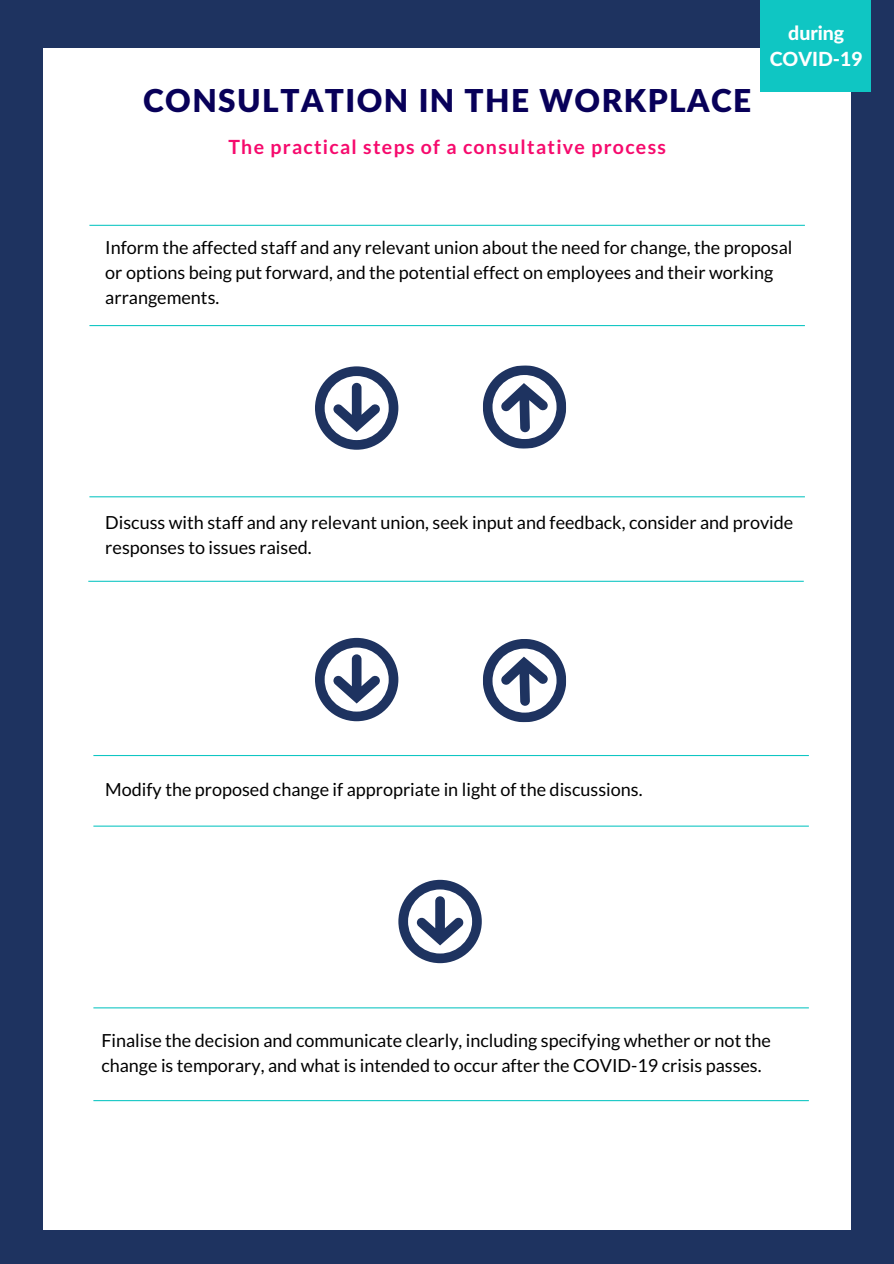
<style>
.page{position:relative;width:894px;height:1264px;background:#fff}
.page>*{position:absolute;margin:0;border:0;box-sizing:border-box;transform-origin:0 0}
.t1{font:900 31.5px "Lato Latin";letter-spacing:.045em;color:#080059}
.t2{font:700 19.5px "Lato";letter-spacing:.065em;color:#f60a6d}
.t3{font:800 19.5px/26.5px "Lato Latin";color:#fff;text-align:center}
.t4{font:18px/25px "Lato";color:#000}
</style>
<div class="page">
<div style="left:0;top:0;width:893px;height:1263px;background:#1e3360"></div>
<div style="left:43px;top:48px;width:807px;height:1181px;background:#fff"></div>
<svg style="left:89px;top:225px;width:715px;height:1px"></svg>
<svg style="left:89px;top:325px;width:715px;height:1px"></svg>
<svg style="left:93px;top:825px;width:715px;height:1px"></svg>
<svg style="left:89px;top:496px;width:715px;height:1px"></svg>
<svg style="left:88px;top:580px;width:715px;height:2px"></svg>
<svg style="left:93px;top:755px;width:715px;height:1px"></svg>
<svg style="left:93px;top:1007px;width:715px;height:1px"></svg>
<svg style="left:93px;top:1100px;width:715px;height:1px"></svg>
<div style="left:760px;top:0;width:110px;height:92px;background:#0fc6c3"></div>
<svg style="left:315px;top:366px;width:83px;height:84px"></svg>
<svg style="left:483px;top:365px;width:84px;height:84px"></svg>
<svg style="left:315px;top:638px;width:83px;height:83px"></svg>
<svg style="left:483px;top:639px;width:84px;height:84px"></svg>
<svg style="left:398px;top:879px;width:83px;height:84px"></svg>
<h1 class="t1" style="left:143px;top:80px;width:609px">CONSULTATION IN THE WORKPLACE</h1>
<p class="t2" style="left:228px;top:135px;width:439px">The practical steps of a consultative process</p>
<p class="t3" style="left:769px;top:19px;width:95px">during<br>COVID-19</p>
<p class="t4" style="left:105px;top:234px;width:688px">Inform the affected staff and any relevant union about the need for change, the proposal or options being put forward, and the potential effect on employees and their working arrangements.</p>
<p class="t4" style="left:105px;top:510px;width:689px">Discuss with staff and any relevant union, seek input and feedback, consider and provide responses to issues raised.</p>
<p class="t4" style="left:105px;top:776px;width:538px">Modify the proposed change if appropriate in light of the discussions.</p>
<p class="t4" style="left:101px;top:1027px;width:671px">Finalise the decision and communicate clearly, including specifying whether or not the change is temporary, and what is intended to occur after the COVID-19 crisis passes.</p>
</div>
